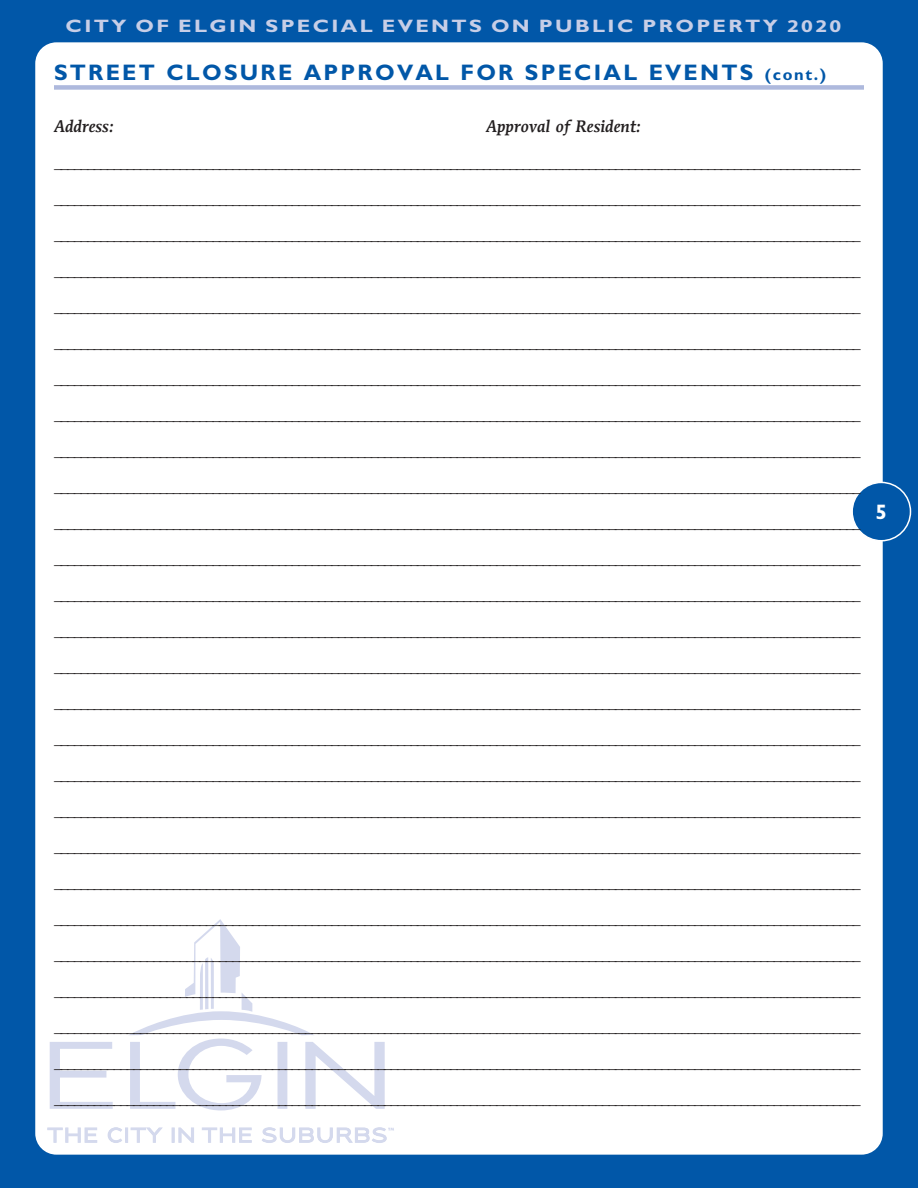
<style>
.page{position:relative;width:918px;height:1188px;background:#0157a8}
.page>*{position:absolute;margin:0;border:0;box-sizing:border-box;transform-origin:0 0}
.subs{font:700 22.5px "Gill Sans";letter-spacing:.1em;color:#0157a8}
.t1{font:700 21px "Gill Sans";color:#fff}
.t2{font:700 18px "Gill Sans";letter-spacing:.11em;color:#c7cee7;scale:1.18 1}
.Text_with_fill_ins{font:italic 500 16.5px "Mendoza Roman";color:#231f20}
.s1{font-family:"Myriad Pro"}
.s2{font-size:16.5px}
</style>
<div class="page">
<div style="left:35px;top:42px;width:848px;height:1113px;background:#fff;border-radius:21px"></div>
<svg style="left:50px;top:919px;width:335px;height:191px"></svg>
<svg style="left:47px;top:1128px;width:50px;height:15px"></svg>
<svg style="left:108px;top:1127px;width:55px;height:16px"></svg>
<svg style="left:172px;top:1128px;width:22px;height:15px"></svg>
<svg style="left:202px;top:1128px;width:50px;height:15px"></svg>
<svg style="left:262px;top:1127px;width:132px;height:16px"></svg>
<div style="left:852px;top:482px;width:58px;height:59px;background:#0157a8;border-radius:50%"></div>
<div style="left:851px;top:482px;width:60px;height:60px;border:2px solid #fff;border-radius:50%"></div>
<div style="left:54px;top:85px;width:810px;height:5px;background:#aeb9dd"></div>
<p class="t2" style="left:66px;top:15px;width:659px">CITY OF ELGIN SPECIAL EVENTS ON PUBLIC PROPERTY <span class="s1">2020</span></p>
<p class="subs" style="left:54px;top:59px;width:774px">STREET CLOSURE APPROVAL FOR SPECIAL EVENTS <span class="s2">(cont.)</span></p>
<p class="Text_with_fill_ins" style="left:54px;top:116px;width:61px">Address:</p>
<p class="Text_with_fill_ins" style="left:486px;top:116px;width:157px">Approval of Resident:</p>
<p class="Text_with_fill_ins" style="left:54px;top:152px;width:808px">__________________________________________________________________________________________________________________________</p>
<p class="Text_with_fill_ins" style="left:54px;top:188px;width:808px">__________________________________________________________________________________________________________________________</p>
<p class="Text_with_fill_ins" style="left:54px;top:224px;width:808px">__________________________________________________________________________________________________________________________</p>
<p class="Text_with_fill_ins" style="left:54px;top:260px;width:808px">__________________________________________________________________________________________________________________________</p>
<p class="Text_with_fill_ins" style="left:54px;top:296px;width:808px">__________________________________________________________________________________________________________________________</p>
<p class="Text_with_fill_ins" style="left:54px;top:332px;width:808px">__________________________________________________________________________________________________________________________</p>
<p class="Text_with_fill_ins" style="left:54px;top:368px;width:808px">__________________________________________________________________________________________________________________________</p>
<p class="Text_with_fill_ins" style="left:54px;top:404px;width:808px">__________________________________________________________________________________________________________________________</p>
<p class="Text_with_fill_ins" style="left:54px;top:440px;width:808px">__________________________________________________________________________________________________________________________</p>
<p class="Text_with_fill_ins" style="left:54px;top:476px;width:808px">__________________________________________________________________________________________________________________________</p>
<p class="Text_with_fill_ins" style="left:54px;top:512px;width:808px">__________________________________________________________________________________________________________________________</p>
<p class="Text_with_fill_ins" style="left:54px;top:548px;width:808px">__________________________________________________________________________________________________________________________</p>
<p class="Text_with_fill_ins" style="left:54px;top:584px;width:808px">__________________________________________________________________________________________________________________________</p>
<p class="Text_with_fill_ins" style="left:54px;top:620px;width:808px">__________________________________________________________________________________________________________________________</p>
<p class="Text_with_fill_ins" style="left:54px;top:656px;width:808px">__________________________________________________________________________________________________________________________</p>
<p class="Text_with_fill_ins" style="left:54px;top:692px;width:808px">__________________________________________________________________________________________________________________________</p>
<p class="Text_with_fill_ins" style="left:54px;top:728px;width:808px">__________________________________________________________________________________________________________________________</p>
<p class="Text_with_fill_ins" style="left:54px;top:764px;width:808px">__________________________________________________________________________________________________________________________</p>
<p class="Text_with_fill_ins" style="left:54px;top:800px;width:808px">__________________________________________________________________________________________________________________________</p>
<p class="Text_with_fill_ins" style="left:54px;top:836px;width:808px">__________________________________________________________________________________________________________________________</p>
<p class="Text_with_fill_ins" style="left:54px;top:872px;width:808px">__________________________________________________________________________________________________________________________</p>
<p class="Text_with_fill_ins" style="left:54px;top:908px;width:808px">__________________________________________________________________________________________________________________________</p>
<p class="Text_with_fill_ins" style="left:54px;top:944px;width:808px">__________________________________________________________________________________________________________________________</p>
<p class="Text_with_fill_ins" style="left:54px;top:980px;width:808px">__________________________________________________________________________________________________________________________</p>
<p class="Text_with_fill_ins" style="left:54px;top:1016px;width:808px">__________________________________________________________________________________________________________________________</p>
<p class="Text_with_fill_ins" style="left:54px;top:1052px;width:808px">__________________________________________________________________________________________________________________________</p>
<p class="Text_with_fill_ins" style="left:54px;top:1088px;width:808px">__________________________________________________________________________________________________________________________</p>
<p class="t1" style="left:876px;top:500px;width:13px">5</p>
</div>
